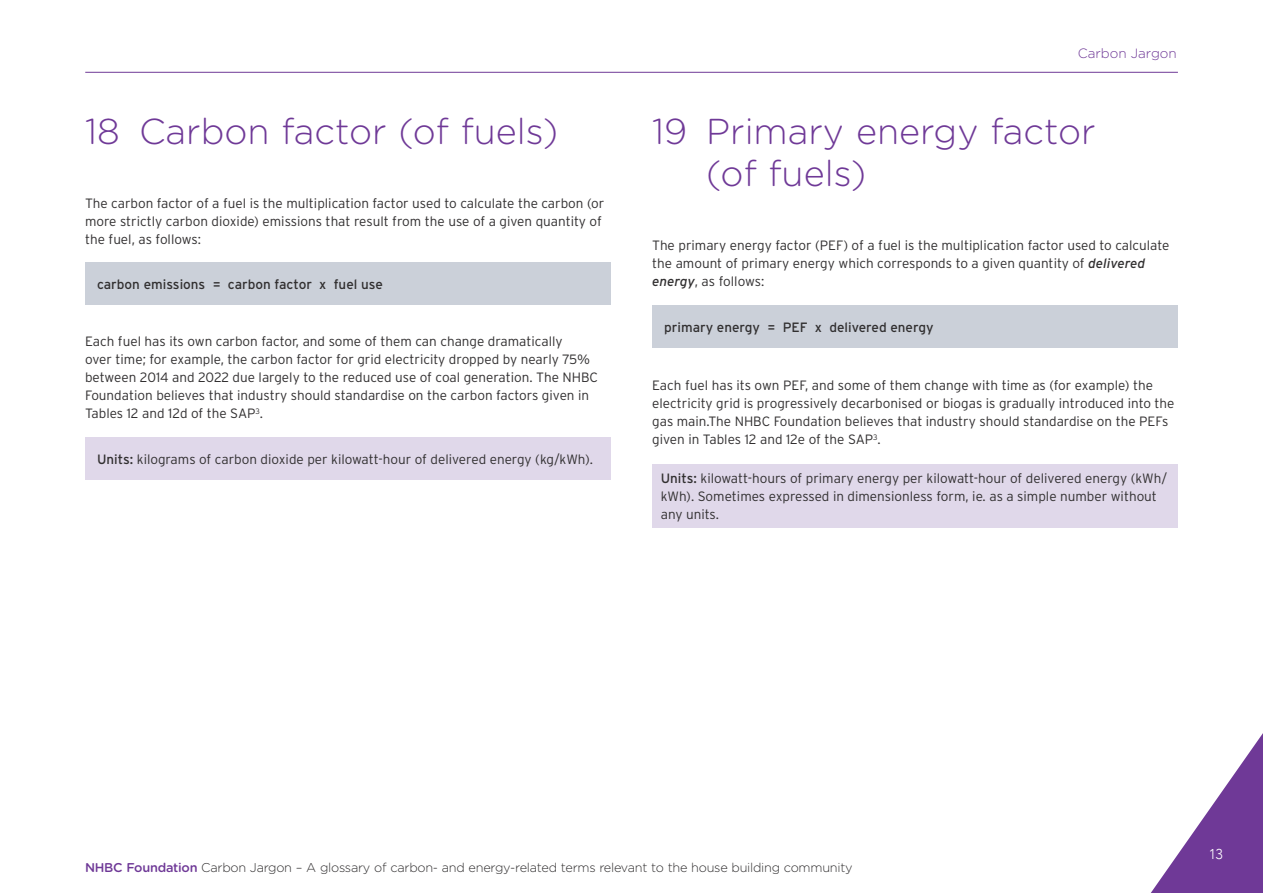
<style>
.page{position:relative;width:1263px;height:893px;background:#fff}
.page>*{position:absolute;margin:0;border:0;box-sizing:border-box;transform-origin:0 0}
.t1{font:300 36px/42px "Gotham Rounded";color:#6f3997}
.t2{font:300 14.25px "Avenir";color:#fff}
.t3{font:300 13.5px/18px "Interstate";color:#312f30}
.t4{font:13.5px "Interstate";color:#312f30}
.Chapter_sub-heading{font:300 13.5px "Gotham Rounded";color:#6f3997}
.t5{font:300 12.75px "Gotham Rounded";letter-spacing:-.02em;color:#312f30}
.s1{font-weight:400}
.s2{font-weight:400;font-style:italic}
.s3{font-weight:500;color:#6f3997}
</style>
<div class="page">
<svg style="left:1151px;top:733px;width:112px;height:160px"></svg>
<hr style="left:85px;top:72px;width:1093px;height:1px;background:#6f3997">
<div style="left:85px;top:262px;width:525px;height:43px;background:#cbd0d9"></div>
<div style="left:85px;top:437px;width:525px;height:43px;background:#e0d8ea"></div>
<div style="left:652px;top:306px;width:525px;height:42px;background:#cbd0d9"></div>
<div style="left:652px;top:464px;width:525px;height:64px;background:#e0d8ea"></div>
<p class="t1" style="left:85px;top:108px;width:475px">18 Carbon factor (of fuels)</p>
<p class="t3" style="left:85px;top:195px;width:521px">The carbon factor of a fuel is the multiplication factor used to calculate the carbon (or more strictly carbon dioxide) emissions that result from the use of a given quantity of the fuel, as follows:</p>
<p class="t4" style="left:97px;top:276px;width:287px">carbon emissions = carbon factor x fuel use</p>
<p class="t3" style="left:85px;top:332px;width:514px">Each fuel has its own carbon factor, and some of them can change dramatically<br>over time; for example, the carbon factor for grid electricity dropped by nearly 75% between 2014 and 2022 due largely to the reduced use of coal generation. The NHBC Foundation believes that industry should standardise on the carbon factors given in Tables 12 and 12d of the SAP<sup>3</sup>.</p>
<p class="t3" style="left:97px;top:450px;width:498px"><span class="s1">Units:</span> kilograms of carbon dioxide per kilowatt-hour of delivered energy (kg/kWh).</p>
<p class="Chapter_sub-heading" style="left:1078px;top:45px;width:101px">Carbon Jargon</p>
<p class="t1" style="left:706px;top:108px;width:391px;text-indent:-54px">19 Primary energy factor (of fuels)</p>
<p class="t3" style="left:652px;top:237px;width:519px">The primary energy factor (PEF) of a fuel is the multiplication factor used to calculate the amount of primary energy which corresponds to a given quantity of <span class="s2">delivered energy</span>, as follows:</p>
<p class="t4" style="left:664px;top:320px;width:271px">primary energy = PEF x delivered energy</p>
<p class="t3" style="left:652px;top:377px;width:524px">Each fuel has its own PEF, and some of them change with time as (for example) the electricity grid is progressively decarbonised or biogas is gradually introduced into the gas main.The NHBC Foundation believes that industry should standardise on the PEFs given in Tables 12 and 12e of the SAP<sup>3</sup>.</p>
<p class="t3" style="left:661px;top:469px;width:508px"><span class="s1">Units:</span> kilowatt-hours of primary energy per kilowatt-hour of delivered energy (kWh/ kWh). Sometimes expressed in dimensionless form, ie. as a simple number without any units.</p>
<p class="t5" style="left:85px;top:859px;width:769px"><span class="s3">NHBC Foundation</span> Carbon Jargon – A glossary of carbon- and energy-related terms relevant to the house building community</p>
<p class="t2" style="left:1209px;top:846px;width:16px">13</p>
</div>
